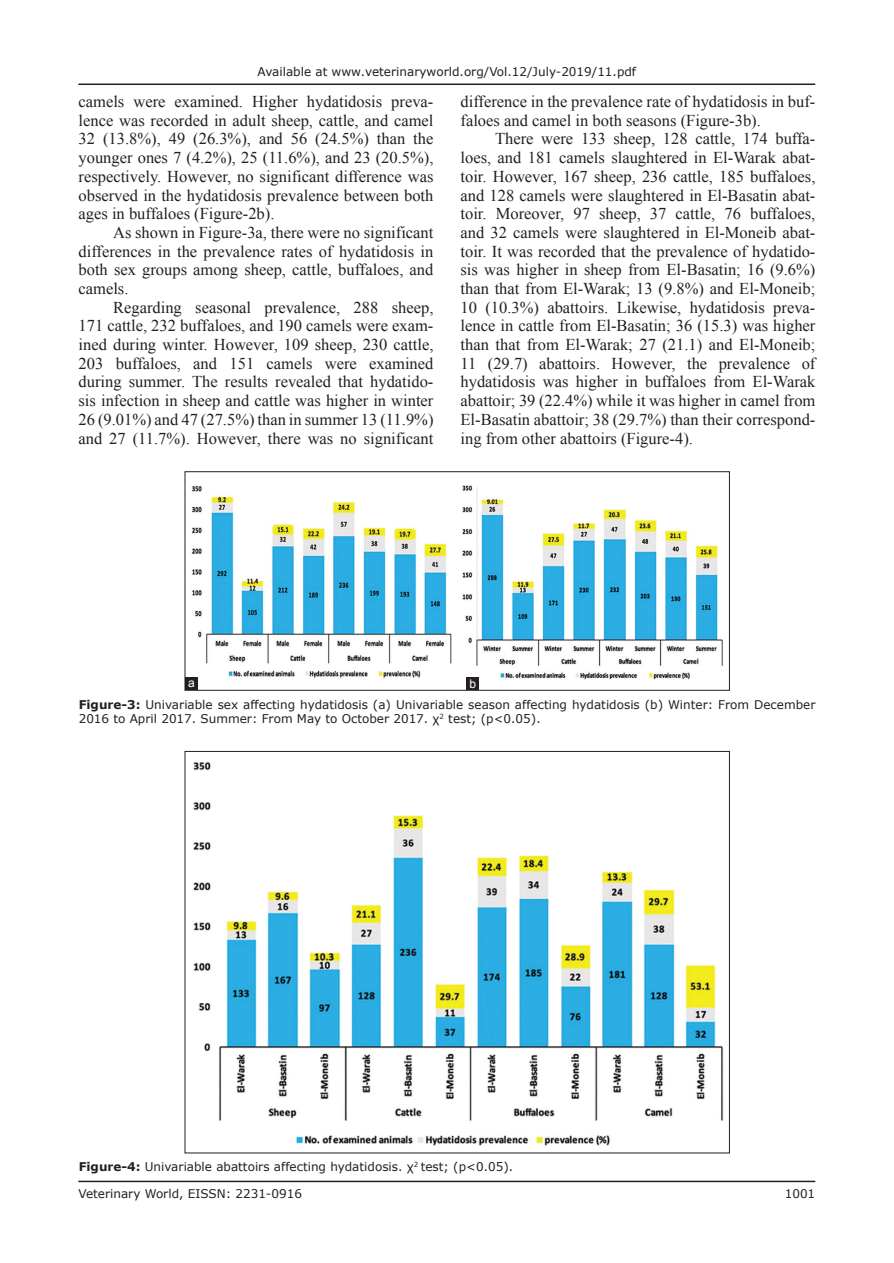
<style>
.page{position:relative;width:894px;height:1263px;background:#fff}
.page>*{position:absolute;margin:0;border:0;box-sizing:border-box;transform-origin:0 0}
.TX{font:16.5px/18.8px "Times New Roman";color:#231f20;text-align:justify}
.FGC{font:12px/14.5px "Verdana";color:#231f20}
.LABEL{font:12px "Arial";color:#fff}
.s1{font-weight:700}
</style>
<div class="page">
<hr style="left:78px;top:1180px;width:737px;height:2px;background:#231f20">
<hr style="left:78px;top:83px;width:737px;height:2px;background:#231f20">
<img style="left:193px;top:762px;width:531px;height:384px">
<img style="left:191px;top:485px;width:532px;height:195px">
<div style="left:185px;top:471px;width:544px;height:219px;border:1px solid #231f20"></div>
<div style="left:466px;top:677px;width:13px;height:13px;background:#231f20"></div>
<div style="left:185px;top:677px;width:13px;height:13px;background:#231f20"></div>
<p class="FGC" style="left:257px;top:64px;width:380px">Available at www.veterinaryworld.org/Vol.12/July-2019/11.pdf</p>
<p class="TX" style="left:78px;top:92px;width:356px">camels were examined. Higher hydatidosis preva&shy;lence was recorded in adult sheep, cattle, and camel 32 (13.8%), 49 (26.3%), and 56 (24.5%) than the younger ones 7 (4.2%), 25 (11.6%), and 23 (20.5%), respectively. However, no significant difference was observed in the hydatidosis prevalence between both ages in buffaloes (Figure-2b).</p>
<p class="TX" style="left:78px;top:222px;width:356px;text-indent:34px">As shown in Figure-3a, there were no significant differences in the prevalence rates of hydatidosis in both sex groups among sheep, cattle, buffaloes, and camels.</p>
<p class="TX" style="left:78px;top:297px;width:356px;text-indent:34px">Regarding seasonal prevalence, 288 sheep, 171 cattle, 232 buffaloes, and 190 camels were exam&shy;ined during winter. However, 109 sheep, 230 cattle, 203 buffaloes, and 151 camels were examined during summer. The results revealed that hydatido&shy;sis infection in sheep and cattle was higher in winter 26 (9.01%) and 47 (27.5%) than in summer 13 (11.9%) and 27 (11.7%). However, there was no significant</p>
<p class="TX" style="left:460px;top:92px;width:356px">difference in the prevalence rate of hydatidosis in buf&shy;faloes and camel in both seasons (Figure-3b).</p>
<p class="TX" style="left:460px;top:129px;width:356px;text-indent:34px">There were 133 sheep, 128 cattle, 174 buffa&shy;loes, and 181 camels slaughtered in El-Warak abat&shy;toir. However, 167 sheep, 236 cattle, 185 buffaloes, and 128 camels were slaughtered in El-Basatin abat&shy;toir. Moreover, 97 sheep, 37 cattle, 76 buffaloes, and 32 camels were slaughtered in El-Moneib abat&shy;toir. It was recorded that the prevalence of hydatido&shy;sis was higher in sheep from El-Basatin; 16 (9.6%) than that from El-Warak; 13 (9.8%) and El-Moneib; 10 (10.3%) abattoirs. Likewise, hydatidosis preva&shy;lence in cattle from El-Basatin; 36 (15.3) was higher than that from El-Warak; 27 (21.1) and El-Moneib; 11 (29.7) abattoirs. However, the prevalence of hydatidosis was higher in buffaloes from El-Warak abattoir; 39 (22.4%) while it was higher in camel from El-Basatin abattoir; 38 (29.7%) than their correspond&shy;ing from other abattoirs (Figure-4).</p>
<p class="LABEL" style="left:188px;top:675px;width:8px">a</p>
<p class="LABEL" style="left:469px;top:676px;width:8px">b</p>
<p class="FGC" style="left:79px;top:697px;width:738px"><span class="s1">Figure-3:</span> Univariable sex affecting hydatidosis (a) Univariable season affecting hydatidosis (b) Winter: From December<br>2016 to April 2017. Summer: From May to October 2017. χ<sup>2</sup> test; (p&lt;0.05).</p>
<p class="FGC" style="left:79px;top:1159px;width:436px"><span class="s1">Figure-4:</span> Univariable abattoirs affecting hydatidosis. χ<sup>2</sup> test; (p&lt;0.05).</p>
<p class="FGC" style="left:78px;top:1186px;width:225px">Veterinary World, EISSN: 2231-0916</p>
<p class="FGC" style="left:784px;top:1186px;width:32px">1001</p>
</div>
